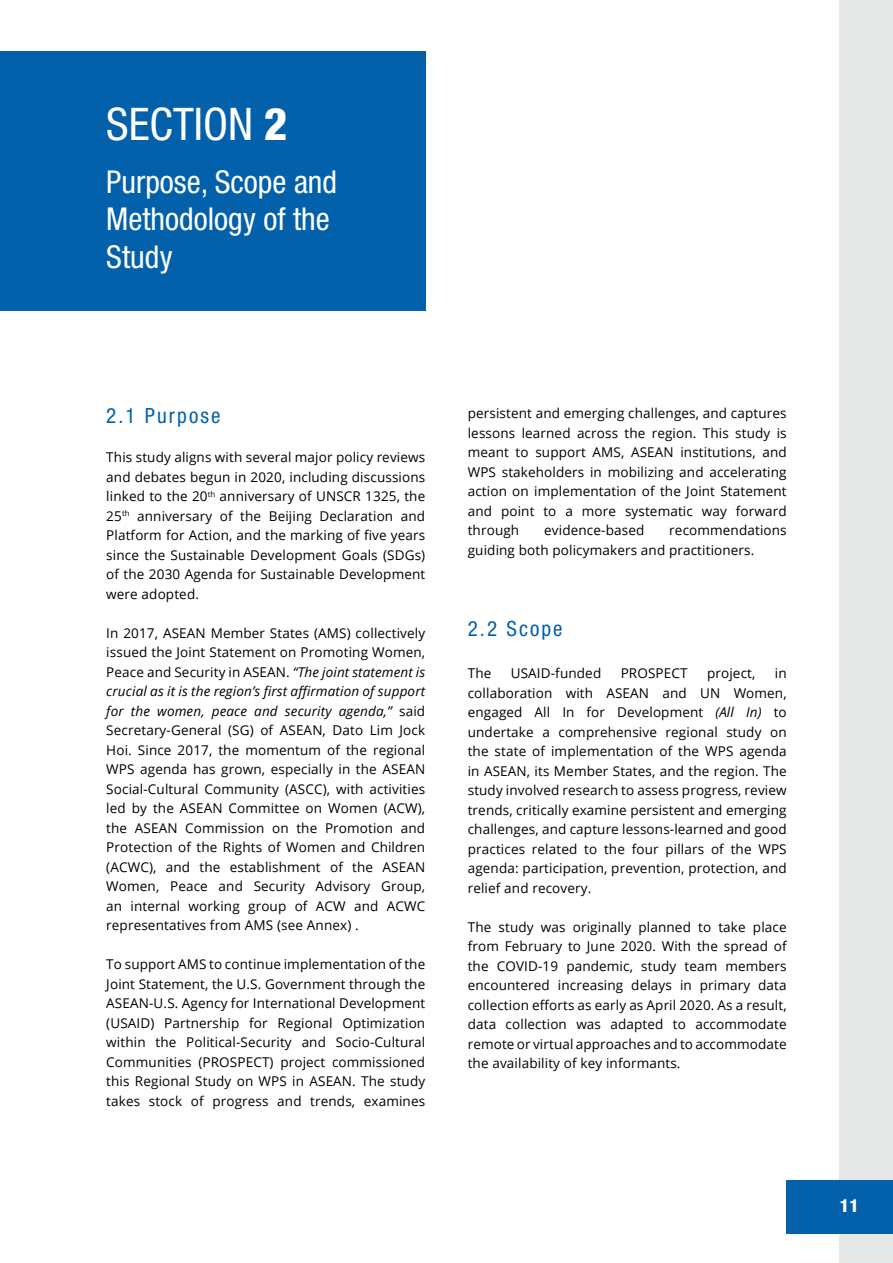
<style>
.page{position:relative;width:893px;height:1263px;background:#fff}
.page>*{position:absolute;margin:0;border:0;box-sizing:border-box;transform-origin:0 0}
.t1{font:condensed 45px "Helvetica Neue LT Pro";color:#fff}
.t2{font:condensed 31.5px/37.8px "Helvetica Neue LT Pro";color:#fff}
.t3{font:condensed 21px "Helvetica Neue LT Pro";letter-spacing:.1em;color:#0361ab}
.t4{font:800 condensed 18px "Helvetica Neue LT Pro";color:#fff}
.t5{font:13.5px/19.5px "Open Sans";letter-spacing:.01em;color:#000;text-align:justify}
.s1{font-weight:800}
.s2{font-style:italic}
</style>
<div class="page">
<div style="left:840px;top:0;width:53px;height:1263px;background:#e6e7e7"></div>
<div style="left:787px;top:1180px;width:106px;height:53px;background:#0361ab"></div>
<div style="left:0;top:51px;width:425px;height:259px;background:#0361ab"></div>
<h1 class="t1" style="left:106px;top:98px;width:182px">SECTION <span class="s1">2</span></h1>
<h2 class="t2" style="left:106px;top:162px;width:232px">Purpose, Scope and<br>Methodology of the<br>Study</h2>
<h3 class="t3" style="left:106px;top:404px;width:116px">2.1 Purpose</h3>
<p class="t5" style="left:106px;top:447px;width:320px">This study aligns with several major policy reviews and debates begun in 2020, including discussions linked to the 20<sup>th</sup> anniversary of UNSCR 1325, the 25<sup>th</sup> anniversary of the Beijing Declaration and Platform for Action, and the marking of five years since the Sustainable Development Goals (SDGs) of the 2030 Agenda for Sustainable Development were adopted.</p>
<p class="t5" style="left:106px;top:623px;width:320px">In 2017, ASEAN Member States (AMS) collectively issued the Joint Statement on Promoting Women, Peace and Security in ASEAN. <span class="s2">“The joint statement is crucial as it is the region’s first affirmation of support for the women, peace and security agenda,”</span> said Secretary-General (SG) of ASEAN, Dato Lim Jock Hoi. Since 2017, the momentum of the regional WPS agenda has grown, especially in the ASEAN Social-Cultural Community (ASCC), with activities led by the ASEAN Committee on Women (ACW), the ASEAN Commission on the Promotion and Protection of the Rights of Women and Children (ACWC), and the establishment of the ASEAN Women, Peace and Security Advisory Group, an internal working group of ACW and ACWC representatives from AMS (see Annex) .</p>
<p class="t5" style="left:106px;top:954px;width:320px">To support AMS to continue implementation of the Joint Statement, the U.S. Government through the ASEAN-U.S. Agency for International Development (USAID) Partnership for Regional Optimization within the Political-Security and Socio-Cultural Communities (PROSPECT) project commissioned this Regional Study on WPS in ASEAN. The study takes stock of progress and trends, examines</p>
<p class="t5" style="left:468px;top:403px;width:320px">persistent and emerging challenges, and captures lessons learned across the region. This study is meant to support AMS, ASEAN institutions, and WPS stakeholders in mobilizing and accelerating action on implementation of the Joint Statement and point to a more systematic way forward through</p>
<p class="t5" style="left:468px;top:520px;width:320px;text-indent:202px">recommendations guiding both policymakers and practitioners.</p>
<p class="t5" style="left:544px;top:520px;width:102px">evidence-based</p>
<h3 class="t3" style="left:468px;top:616px;width:96px">2.2 Scope</h3>
<p class="t5" style="left:468px;top:663px;width:25px">The</p>
<p class="t5" style="left:511px;top:663px;width:92px">USAID-funded</p>
<p class="t5" style="left:621px;top:663px;width:68px">PROSPECT</p>
<p class="t5" style="left:707px;top:663px;width:50px">project,</p>
<p class="t5" style="left:468px;top:663px;width:320px;text-indent:307px">in collaboration with ASEAN and UN Women, engaged All In for Development <span class="s2">(All In)</span> to undertake a comprehensive regional study on the state of implementation of the WPS agenda in ASEAN, its Member States, and the region. The study involved research to assess progress, review trends, critically examine persistent and emerging challenges, and capture lessons-learned and good practices related to the four pillars of the WPS agenda: participation, prevention, protection, and relief and recovery.</p>
<p class="t5" style="left:468px;top:916px;width:320px">The study was originally planned to take place from February to June 2020. With the spread of the COVID-19 pandemic, study team members encountered increasing delays in primary data collection efforts as early as April 2020. As a result, data collection was adapted to accommodate remote or virtual approaches and to accommodate the availability of key informants.</p>
<h3 class="t4" style="left:840px;top:1194px;width:20px">11</h3>
</div>
